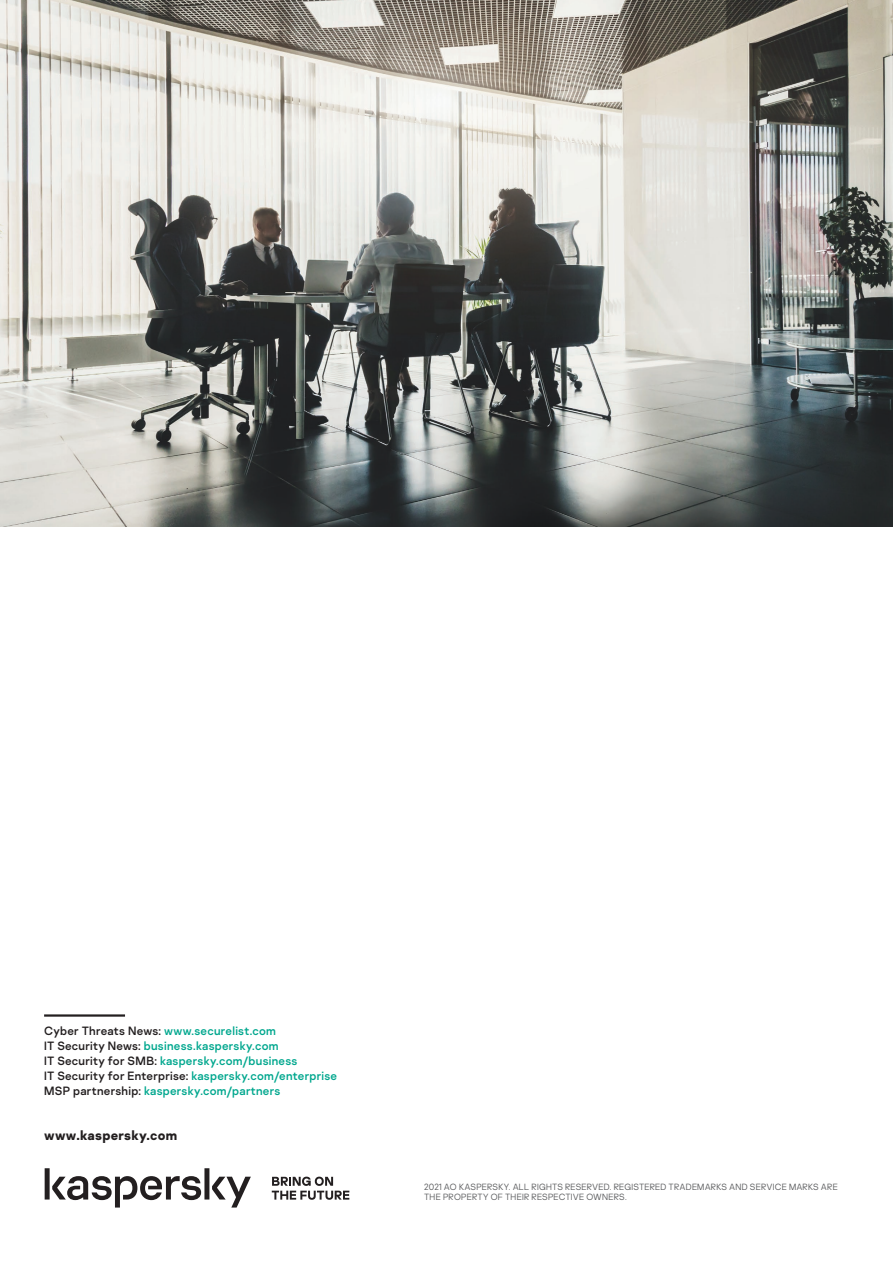
<style>
.page{position:relative;width:893px;height:1263px;background:#fff}
.page>*{position:absolute;margin:0;border:0;box-sizing:border-box;transform-origin:0 0}
.Body{font:700 13.5px "Kaspersky Sans";letter-spacing:.02em;color:#231f20}
.How-to-buy_text_blac{font:12px "Kaspersky Sans";letter-spacing:.025em;color:#00a78e}
.How-to-buy_text_blac-2{font:12px "Kaspersky Sans";letter-spacing:.02em;color:#231f20}
.copyright{font:300 9px/10.5px "Kaspersky Sans";letter-spacing:.02em;color:#57585a}
.s1{color:#231f20}
.s2{color:#00a78e}
</style>
<div class="page">
<img style="left:0;top:0;width:893px;height:526px">
<svg style="left:45px;top:1168px;width:206px;height:39px"></svg>
<svg style="left:272px;top:1176px;width:77px;height:24px"></svg>
<hr style="left:44px;top:1014px;width:81px;height:3px;background:#231f20">
<p class="How-to-buy_text_blac" style="left:44px;top:1023px;width:233px"><span class="s1">Cyber Threats News:</span> www.securelist.com</p>
<p class="How-to-buy_text_blac" style="left:44px;top:1038px;width:236px"><span class="s1">IT Security News:</span> business.kaspersky.com</p>
<p class="How-to-buy_text_blac" style="left:44px;top:1053px;width:255px"><span class="s1">IT Security for SMB:</span> kaspersky.com/business</p>
<p class="How-to-buy_text_blac-2" style="left:44px;top:1068px;width:294px">IT Security for Enterprise: <span class="s2">kaspersky.com/enterprise</span></p>
<p class="How-to-buy_text_blac" style="left:44px;top:1083px;width:238px"><span class="s1">MSP partnership:</span> kaspersky.com/partners</p>
<p class="Body" style="left:44px;top:1126px;width:135px">www.kaspersky.com</p>
<p class="copyright" style="left:424px;top:1181px;width:415px">2021 AO KASPERSKY. ALL RIGHTS RESERVED. REGISTERED TRADEMARKS AND SERVICE MARKS ARE<br>THE PROPERTY OF THEIR RESPECTIVE OWNERS.</p>
</div>
